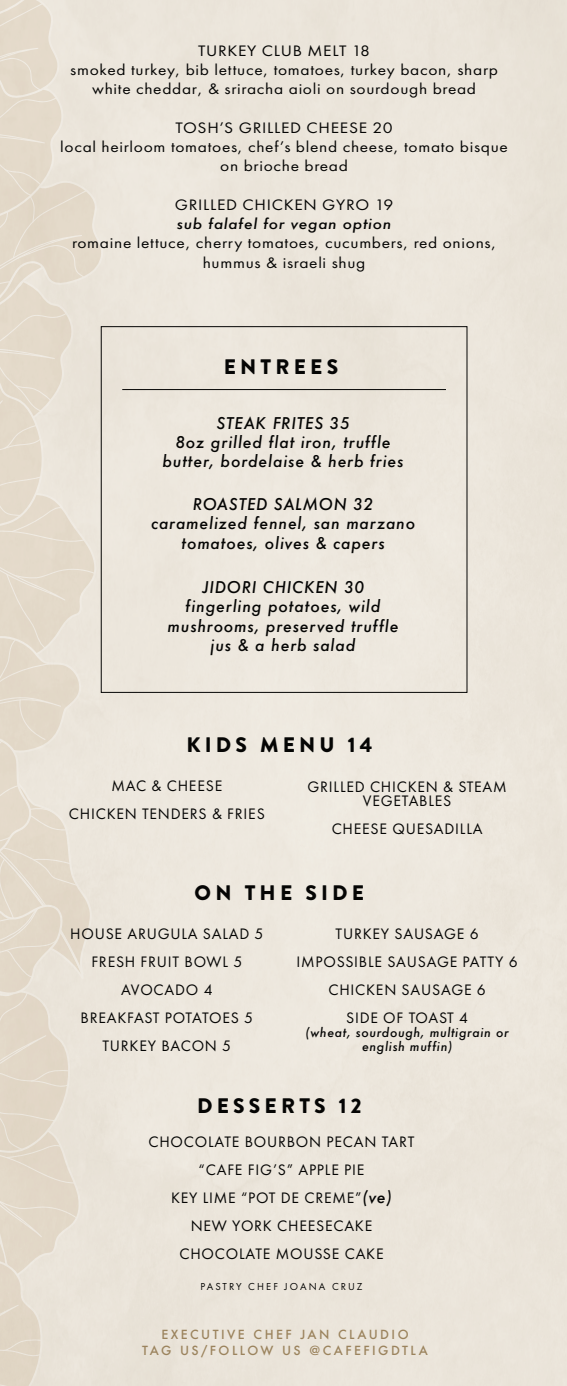
<style>
.page{position:relative;width:567px;height:1386px;background:#ece6dc}
.page>*{position:absolute;margin:0;border:0;box-sizing:border-box;transform-origin:0 0}
.t1{font:900 21px "Brandon Grotesque";letter-spacing:.2em;color:#050504}
.t2{font:15.75px/28px "Futura PT";letter-spacing:.04em;color:#050504;text-align:center}
.t3{font:15.75px/19.2px "Futura PT";letter-spacing:.04em;color:#050504;text-align:center;scale:1.11 1}
.t4{font:italic 500 15.75px/19.2px "Futura";letter-spacing:.05em;color:#050504;text-align:center}
.t5{font:italic 500 14px "Futura";letter-spacing:.04em;color:#050504;scale:1.11 1}
.t6{font:500 12.25px/15.8px "Futura";letter-spacing:.2em;color:#9b835d;text-align:center}
.t7{font:italic 500 12.25px/14px "Futura";letter-spacing:.05em;color:#050504;text-align:center}
.t8{font:10.5px "Futura PT";letter-spacing:.2em;color:#050504}
.s1{font-family:"Futura";font-weight:500;font-style:italic}
</style>
<div class="page">
<svg style="left:0;top:0;width:101px;height:1386px"></svg>
<div style="left:101px;top:326px;width:366px;height:367px;border:1px solid #050504"></div>
<hr style="left:122px;top:389px;width:324px;height:1px;background:#050504">
<p class="t3" style="left:70px;top:41px;width:387px">TURKEY CLUB MELT 18<br>smoked turkey, bib lettuce, tomatoes, turkey bacon, sharp white cheddar, &amp; sriracha aioli on sourdough bread</p>
<p class="t3" style="left:60px;top:118px;width:405px">TOSH’S GRILLED CHEESE 20<br>local heirloom tomatoes, chef’s blend cheese, tomato bisque on brioche bread</p>
<p class="t3" style="left:175px;top:195px;width:198px">GRILLED CHICKEN GYRO 19</p>
<p class="t5" style="left:177px;top:214px;width:195px">sub falafel for vegan option</p>
<p class="t3" style="left:72px;top:233px;width:384px">romaine lettuce, cherry tomatoes, cucumbers, red onions, hummus &amp; israeli shug</p>
<h1 class="t1" style="left:224px;top:352px;width:116px">ENTREES</h1>
<p class="t4" style="left:163px;top:413px;width:243px">STEAK FRITES 35<br>8oz grilled flat iron, truffle butter, bordelaise &amp; herb fries</p>
<p class="t4" style="left:151px;top:495px;width:266px">ROASTED SALMON 32 caramelized fennel, san marzano tomatoes, olives &amp; capers</p>
<p class="t4" style="left:168px;top:577px;width:232px">JIDORI CHICKEN 30 fingerling potatoes, wild mushrooms, preserved truffle jus &amp; a herb salad</p>
<h1 class="t1" style="left:186px;top:730px;width:187px">KIDS MENU 14</h1>
<p class="t2" style="left:69px;top:772px;width:197px">MAC &amp; CHEESE<br>CHICKEN TENDERS &amp; FRIES</p>
<p class="t2" style="left:308px;top:780px;width:201px;line-height:14px">GRILLED CHICKEN &amp; STEAM<br>VEGETABLES</p>
<p class="t2" style="left:332px;top:815px;width:152px">CHEESE QUESADILLA</p>
<h1 class="t1" style="left:195px;top:878px;width:171px">ON THE SIDE</h1>
<p class="t2" style="left:70px;top:919px;width:195px">HOUSE ARUGULA SALAD 5<br>FRESH FRUIT BOWL 5<br>AVOCADO 4<br>BREAKFAST POTATOES 5<br>TURKEY BACON 5</p>
<p class="t2" style="left:296px;top:919px;width:223px">TURKEY SAUSAGE 6<br>IMPOSSIBLE SAUSAGE PATTY 6<br>CHICKEN SAUSAGE 6<br>SIDE OF TOAST 4</p>
<p class="t7" style="left:306px;top:1025px;width:205px">(wheat, sourdough, multigrain or english muffin)</p>
<h1 class="t1" style="left:197px;top:1091px;width:166px">DESSERTS 12</h1>
<p class="t2" style="left:148px;top:1128px;width:268px">CHOCOLATE BOURBON PECAN TART “CAFE FIG’S” APPLE PIE<br>KEY LIME “POT DE CREME”<span class="s1">(ve)<br></span>NEW YORK CHEESECAKE<br>CHOCOLATE MOUSSE CAKE</p>
<p class="t8" style="left:200px;top:1281px;width:164px">PASTRY CHEF JOANA CRUZ</p>
<p class="t6" style="left:142px;top:1327px;width:287px">EXECUTIVE CHEF JAN CLAUDIO<br>TAG US/FOLLOW US @CAFEFIGDTLA</p>
</div>
